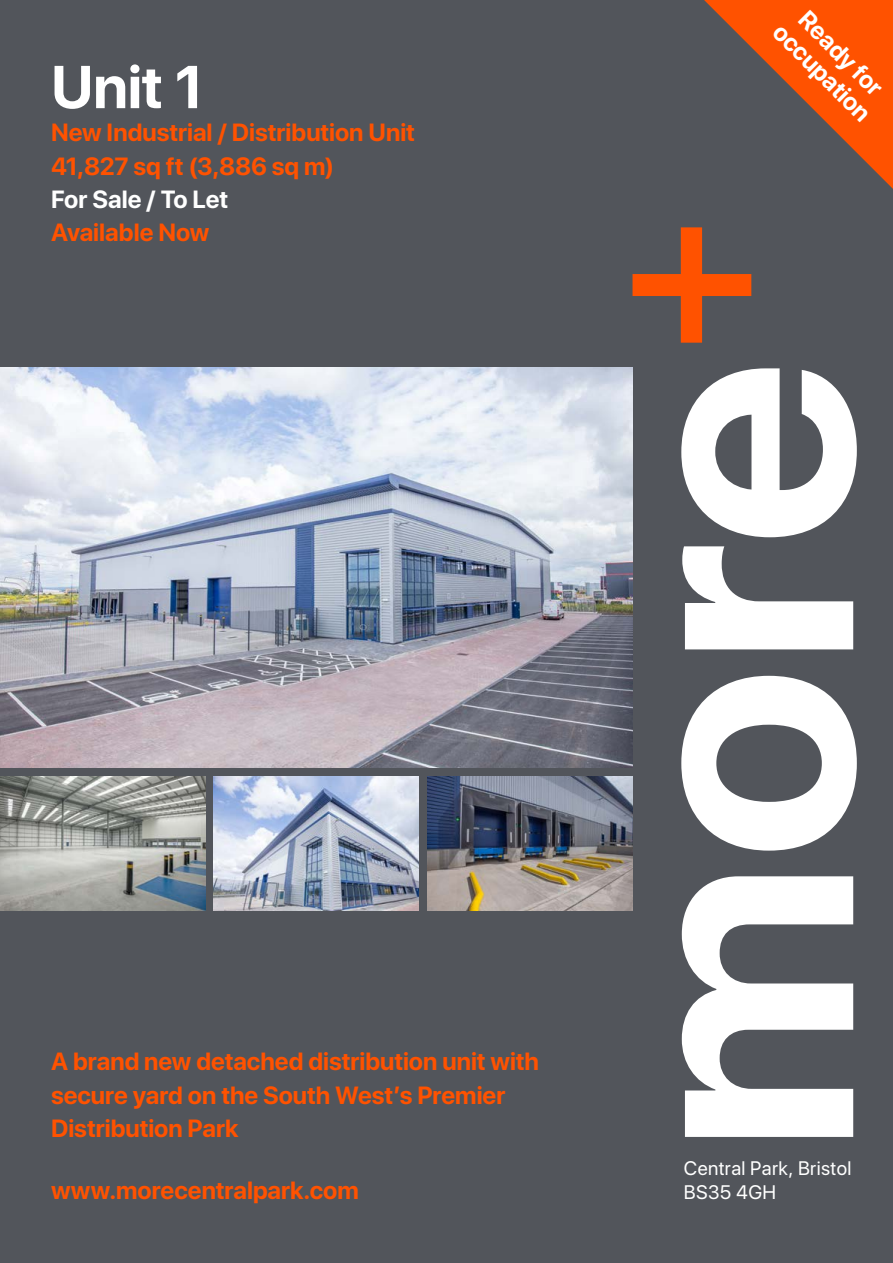
<style>
.page{position:relative;width:893px;height:1263px;background:#52555b}
.page>*{position:absolute;margin:0;border:0;box-sizing:border-box;transform-origin:0 0}
.t1{font:700 60px "SF Pro Display";color:#fff}
.t2{font:700 24.75px/33.3px "SF Pro Display";color:#ff5200}
.t3{font:700 24.75px/27px "SF Pro Display";color:#fff;text-align:center}
.t4{font:19.5px/24px "SF Pro Display";letter-spacing:.02em;color:#fff}
</style>
<div class="page">
<img style="left:0;top:776px;width:205px;height:134px">
<img style="left:0;top:368px;width:632px;height:399px">
<img style="left:214px;top:776px;width:205px;height:134px">
<img style="left:427px;top:776px;width:205px;height:134px">
<svg style="left:682px;top:876px;width:171px;height:261px"></svg>
<svg style="left:681px;top:676px;width:176px;height:175px"></svg>
<svg style="left:682px;top:546px;width:171px;height:103px"></svg>
<svg style="left:681px;top:368px;width:176px;height:169px"></svg>
<svg style="left:632px;top:227px;width:119px;height:116px"></svg>
<svg style="left:704px;top:0;width:189px;height:189px"></svg>
<h1 class="t1" style="left:51px;top:52px;width:154px">Unit 1</h1>
<p class="t2" style="left:51px;top:116px;width:365px">New Industrial / Distribution Unit<br>41,827 sq ft (3,886 sq m)</p>
<p class="t3" style="left:51px;top:186px;width:179px">For Sale / To Let</p>
<p class="t2" style="left:51px;top:216px;width:160px">Available Now</p>
<p class="t3" style="left:806px;top:-1px;width:128px;rotate:45deg">Ready for occupation</p>
<p class="t2" style="left:51px;top:1045px;width:490px">A brand new detached distribution unit with secure yard on the South West’s Premier<br>Distribution Park</p>
<p class="t2" style="left:51px;top:1174px;width:309px">www.morecentralpark.com</p>
<p class="t4" style="left:684px;top:1156px;width:169px">Central Park, Bristol<br>BS35 4GH</p>
</div>
